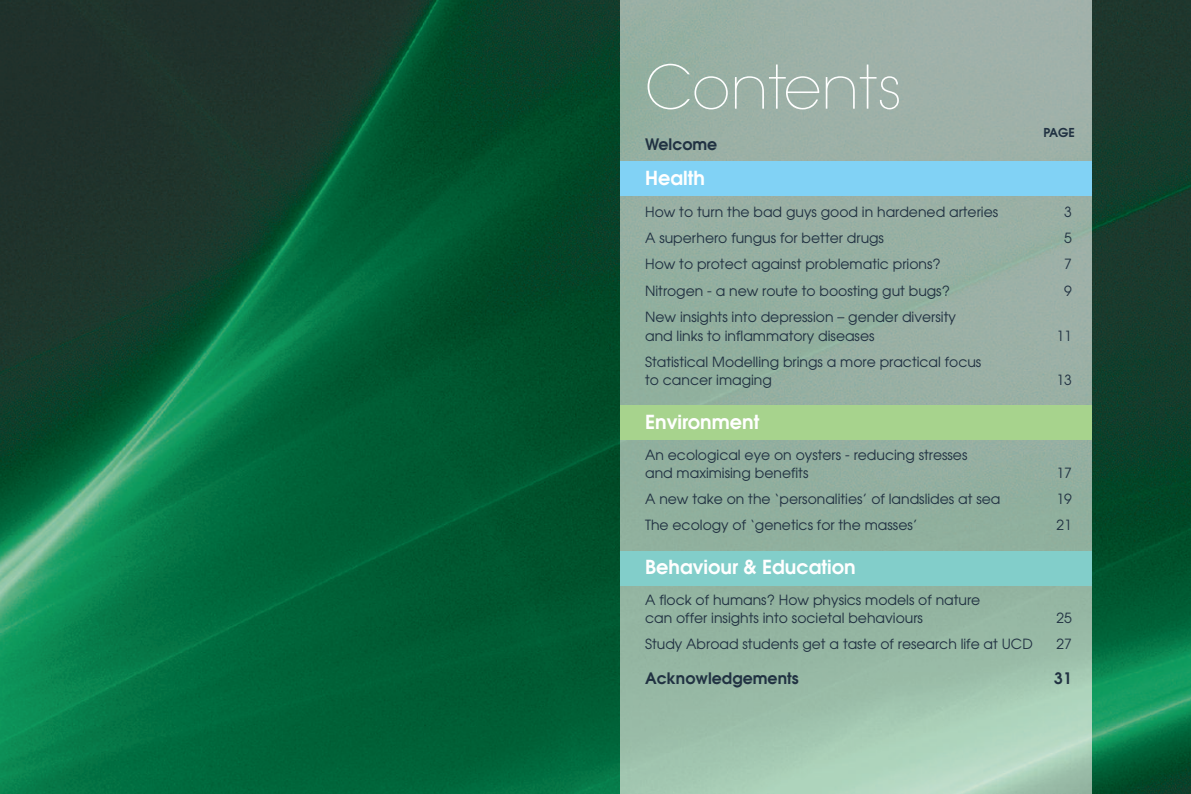
<style>
.page{position:relative;width:1191px;height:794px;background:#fff}
.page>*{position:absolute;margin:0;border:0;box-sizing:border-box;transform-origin:0 0}
.t1{font:200 59.68px "ITC Avant Garde Std";color:#fff}
.t2{font:600 19.25px "Avant Garde";color:#fff}
.t3{font:600 15.75px "Avant Garde";color:#213242}
.t4{font:14px/17.5px "Avant Garde";color:#213242}
.t5{font:600 12.25px "Avant Garde";color:#213242}
</style>
<div class="page">
<img style="left:0;top:0;width:1191px;height:794px">
<img style="left:620px;top:0;width:471px;height:794px">
<div style="left:620px;top:161px;width:471px;height:35px;background:#81d2f5"></div>
<div style="left:620px;top:405px;width:471px;height:35px;background:#a7d38d"></div>
<div style="left:620px;top:551px;width:471px;height:34px;background:#82ceca"></div>
<h1 class="t1" style="left:645px;top:64px;width:259px">Contents</h1>
<p class="t5" style="left:1043px;top:125px;width:33px">PAGE</p>
<p class="t3" style="left:645px;top:136px;width:74px">Welcome</p>
<h2 class="t2" style="left:645px;top:167px;width:62px">Health</h2>
<p class="t4" style="left:645px;top:203px;width:354px">How to turn the bad guys good in hardened arteries</p>
<p class="t4" style="left:1064px;top:203px;width:9px">3</p>
<p class="t4" style="left:645px;top:229px;width:240px">A superhero fungus for better drugs</p>
<p class="t4" style="left:1064px;top:229px;width:9px">5</p>
<p class="t4" style="left:645px;top:256px;width:297px">How to protect against problematic prions?</p>
<p class="t4" style="left:1064px;top:256px;width:9px">7</p>
<p class="t4" style="left:645px;top:282px;width:306px">Nitrogen - a new route to boosting gut bugs?</p>
<p class="t4" style="left:1064px;top:282px;width:9px">9</p>
<p class="t4" style="left:645px;top:307px;width:312px;line-height:19.2px">New insights into depression – gender diversity and links to inflammatory diseases</p>
<p class="t4" style="left:1056px;top:327px;width:17px">11</p>
<p class="t4" style="left:645px;top:354px;width:338px">Statistical Modelling brings a more practical focus to cancer imaging</p>
<h2 class="t2" style="left:645px;top:411px;width:116px">Environment</h2>
<p class="t4" style="left:645px;top:446px;width:324px">An ecological eye on oysters - reducing stresses and maximising benefits</p>
<p class="t4" style="left:1056px;top:371px;width:17px">13</p>
<p class="t4" style="left:1056px;top:464px;width:17px">17</p>
<p class="t4" style="left:645px;top:490px;width:357px">A new take on the ‘personalities’ of landslides at sea</p>
<p class="t4" style="left:1056px;top:490px;width:17px">19</p>
<p class="t4" style="left:645px;top:516px;width:274px">The ecology of ‘genetics for the masses’</p>
<p class="t4" style="left:1056px;top:516px;width:17px">21</p>
<h2 class="t2" style="left:645px;top:556px;width:212px">Behaviour &amp; Education</h2>
<p class="t4" style="left:645px;top:592px;width:337px">A flock of humans? How physics models of nature can offer insights into societal behaviours</p>
<p class="t4" style="left:1056px;top:609px;width:17px">25</p>
<p class="t4" style="left:645px;top:635px;width:389px">Study Abroad students get a taste of research life at UCD</p>
<p class="t4" style="left:1056px;top:635px;width:17px">27</p>
<p class="t3" style="left:645px;top:669px;width:155px">Acknowledgements</p>
<p class="t3" style="left:1054px;top:669px;width:19px">31</p>
</div>
